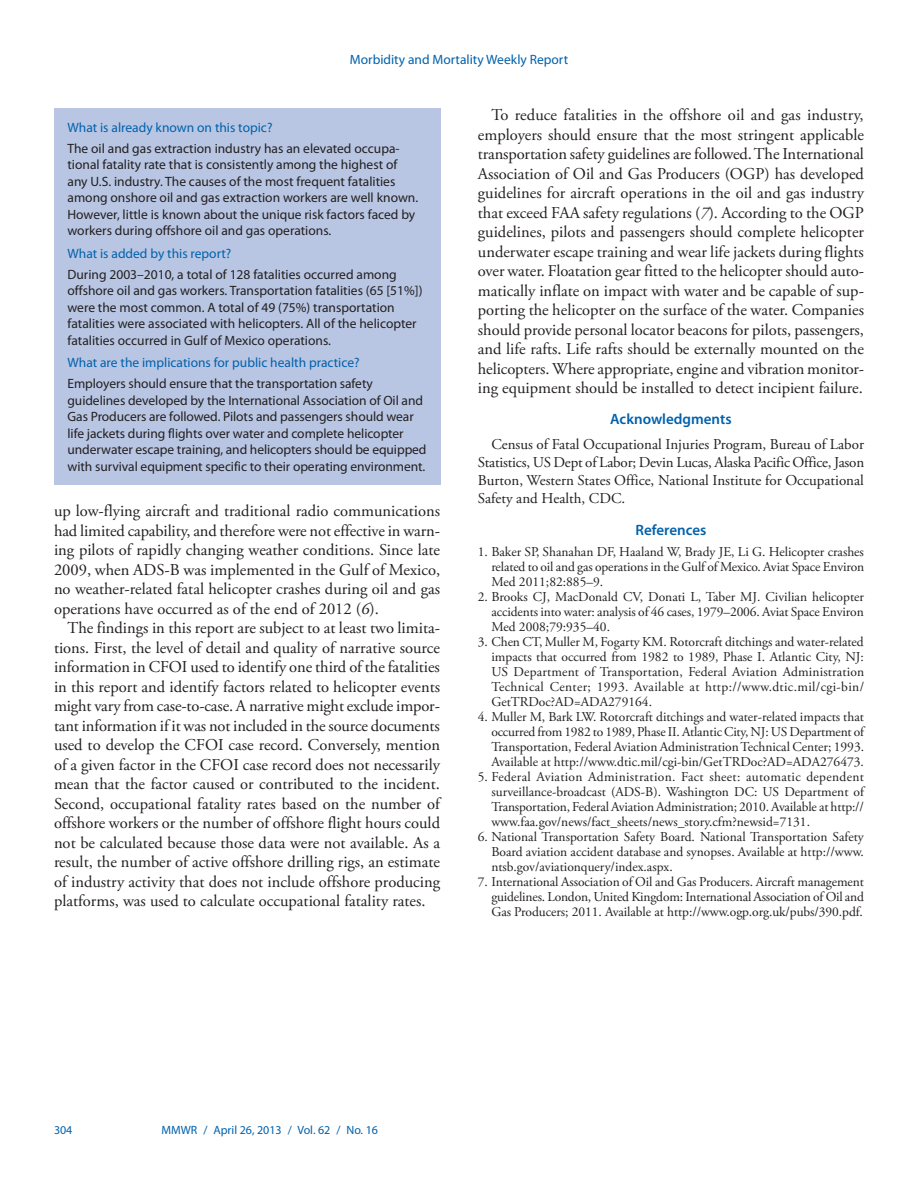
<style>
.page{position:relative;width:918px;height:1188px;background:#fff}
.page>*{position:absolute;margin:0;border:0;box-sizing:border-box;transform-origin:0 0}
.body_copy{font:16.5px/19.5px "Adobe Garamond Pro";color:#231f20;text-align:justify}
.acknowl_text{font:15px/18px "Adobe Garamond Pro";color:#231f20;text-align:justify}
.headline3{font:600 15px "Myriad Pro";color:#0161ab}
.reference_text_1-9{font:13.5px/15px "Adobe Garamond Pro";color:#231f20;text-align:justify}
.fb_answer{font:13.5px/16.5px "Myriad Pro";color:#231f20}
.fb_question{font:13.5px "Myriad Pro";color:#0161ab}
.footer_left{font:12px "Myriad Pro";color:#0161ab}
.s1{font-style:italic}
</style>
<div class="page">
<div style="left:54px;top:108px;width:386px;height:376px;background:#b8c6e3"></div>
<p class="fb_question" style="left:350px;top:51px;width:220px">Morbidity and Mortality Weekly Report</p>
<p class="fb_question" style="left:68px;top:119px;width:206px">What is already known on this topic?</p>
<p class="fb_answer" style="left:68px;top:140px;width:352px">The oil and gas extraction industry has an elevated occupa&shy;tional fatality rate that is consistently among the highest of any U.S. industry. The causes of the most frequent fatalities among onshore oil and gas extraction workers are well known.<br>However, little is known about the unique risk factors faced by workers during offshore oil and gas operations.</p>
<p class="fb_question" style="left:68px;top:245px;width:165px">What is added by this report?</p>
<p class="fb_answer" style="left:68px;top:266px;width:357px">During 2003–2010, a total of 128 fatalities occurred among offshore oil and gas workers. Transportation fatalities (65 [51%]) were the most common. A total of 49 (75%) transportation fatalities were associated with helicopters. All of the helicopter fatalities occurred in Gulf of Mexico operations.</p>
<p class="fb_question" style="left:68px;top:354px;width:294px">What are the implications for public health practice?</p>
<p class="fb_answer" style="left:68px;top:375px;width:361px">Employers should ensure that the transportation safety guidelines developed by the International Association of Oil and Gas Producers are followed. Pilots and passengers should wear life jackets during flights over water and complete helicopter underwater escape training, and helicopters should be equipped with survival equipment specific to their operating environment.</p>
<p class="body_copy" style="left:54px;top:502px;width:388px">up low-flying aircraft and traditional radio communications had limited capability, and therefore were not effective in warn&shy;ing pilots of rapidly changing weather conditions. Since late 2009, when ADS-B was implemented in the Gulf of Mexico, no weather-related fatal helicopter crashes during oil and gas operations have occurred as of the end of 2012 (<span class="s1">6</span>).</p>
<p class="body_copy" style="left:54px;top:619px;width:388px;text-indent:13px">The findings in this report are subject to at least two limita&shy;tions. First, the level of detail and quality of narrative source information in CFOI used to identify one third of the fatalities in this report and identify factors related to helicopter events might vary from case-to-case. A narrative might exclude impor&shy;tant information if it was not included in the source documents used to develop the CFOI case record. Conversely, mention of a given factor in the CFOI case record does not necessarily mean that the factor caused or contributed to the incident.<br>Second, occupational fatality rates based on the number of offshore workers or the number of offshore flight hours could not be calculated because those data were not available. As a result, the number of active offshore drilling rigs, an estimate of industry activity that does not include offshore producing platforms, was used to calculate occupational fatality rates.</p>
<p class="body_copy" style="left:478px;top:106px;width:388px;text-indent:13px">To reduce fatalities in the offshore oil and gas industry, employers should ensure that the most stringent applicable transportation safety guidelines are followed. The International Association of Oil and Gas Producers (OGP) has developed guidelines for aircraft operations in the oil and gas industry that exceed FAA safety regulations (<span class="s1">7</span>). According to the OGP guidelines, pilots and passengers should complete helicopter underwater escape training and wear life jackets during flights over water. Floatation gear fitted to the helicopter should auto&shy;matically inflate on impact with water and be capable of sup&shy;porting the helicopter on the surface of the water. Companies should provide personal locator beacons for pilots, passengers, and life rafts. Life rafts should be externally mounted on the helicopters. Where appropriate, engine and vibration monitor&shy;ing equipment should be installed to detect incipient failure.</p>
<p class="headline3" style="left:610px;top:410px;width:123px">Acknowledgments</p>
<p class="acknowl_text" style="left:478px;top:436px;width:388px;text-indent:14px">Census of Fatal Occupational Injuries Program, Bureau of Labor Statistics, US Dept of Labor; Devin Lucas, Alaska Pacific Office, Jason Burton, Western States Office, National Institute for Occupational Safety and Health, CDC.</p>
<p class="headline3" style="left:636px;top:520px;width:72px">References</p>
<p class="reference_text_1-9" style="left:491px;top:545px;width:374px;text-indent:-14px">1. Baker SP, Shanahan DF, Haaland W, Brady JE, Li G. Helicopter crashes related to oil and gas operations in the Gulf of Mexico. Aviat Space Environ Med 2011;82:885–9.</p>
<p class="reference_text_1-9" style="left:491px;top:590px;width:374px;text-indent:-14px">2. Brooks CJ, MacDonald CV, Donati L, Taber MJ. Civilian helicopter accidents into water: analysis of 46 cases, 1979–2006. Aviat Space Environ Med 2008;79:935–40.</p>
<p class="reference_text_1-9" style="left:491px;top:635px;width:374px;text-indent:-14px">3. Chen CT, Muller M, Fogarty KM. Rotorcraft ditchings and water-related impacts that occurred from 1982 to 1989, Phase I. Atlantic City, NJ:<br>US Department of Transportation, Federal Aviation Administration Technical Center; 1993. Available at http://www.dtic.mil/cgi-bin/ GetTRDoc?AD=ADA279164.</p>
<p class="reference_text_1-9" style="left:491px;top:710px;width:374px;text-indent:-14px">4. Muller M, Bark LW. Rotorcraft ditchings and water-related impacts that occurred from 1982 to 1989, Phase II. Atlantic City, NJ: US Department of Transportation, Federal Aviation Administration Technical Center; 1993.<br>Available at http://www.dtic.mil/cgi-bin/GetTRDoc?AD=ADA276473.</p>
<p class="reference_text_1-9" style="left:491px;top:770px;width:374px;text-indent:-14px">5. Federal Aviation Administration. Fact sheet: automatic dependent surveillance-broadcast (ADS-B). Washington DC: US Department of Transportation, Federal Aviation Administration; 2010. Available at http:// www.faa.gov/news/fact_sheets/news_story.cfm?newsid=7131.</p>
<p class="reference_text_1-9" style="left:491px;top:830px;width:374px;text-indent:-14px">6. National Transportation Safety Board. National Transportation Safety Board aviation accident database and synopses. Available at http://www. ntsb.gov/aviationquery/index.aspx.</p>
<p class="reference_text_1-9" style="left:491px;top:875px;width:374px;text-indent:-14px">7. International Association of Oil and Gas Producers. Aircraft management guidelines. London, United Kingdom: International Association of Oil and Gas Producers; 2011. Available at http://www.ogp.org.uk/pubs/390.pdf.</p>
<p class="footer_left" style="left:54px;top:1123px;width:20px">304</p>
<p class="footer_left" style="left:161px;top:1123px;width:218px">MMWR / April 26, 2013 / Vol. 62 / No. 16</p>
</div>
